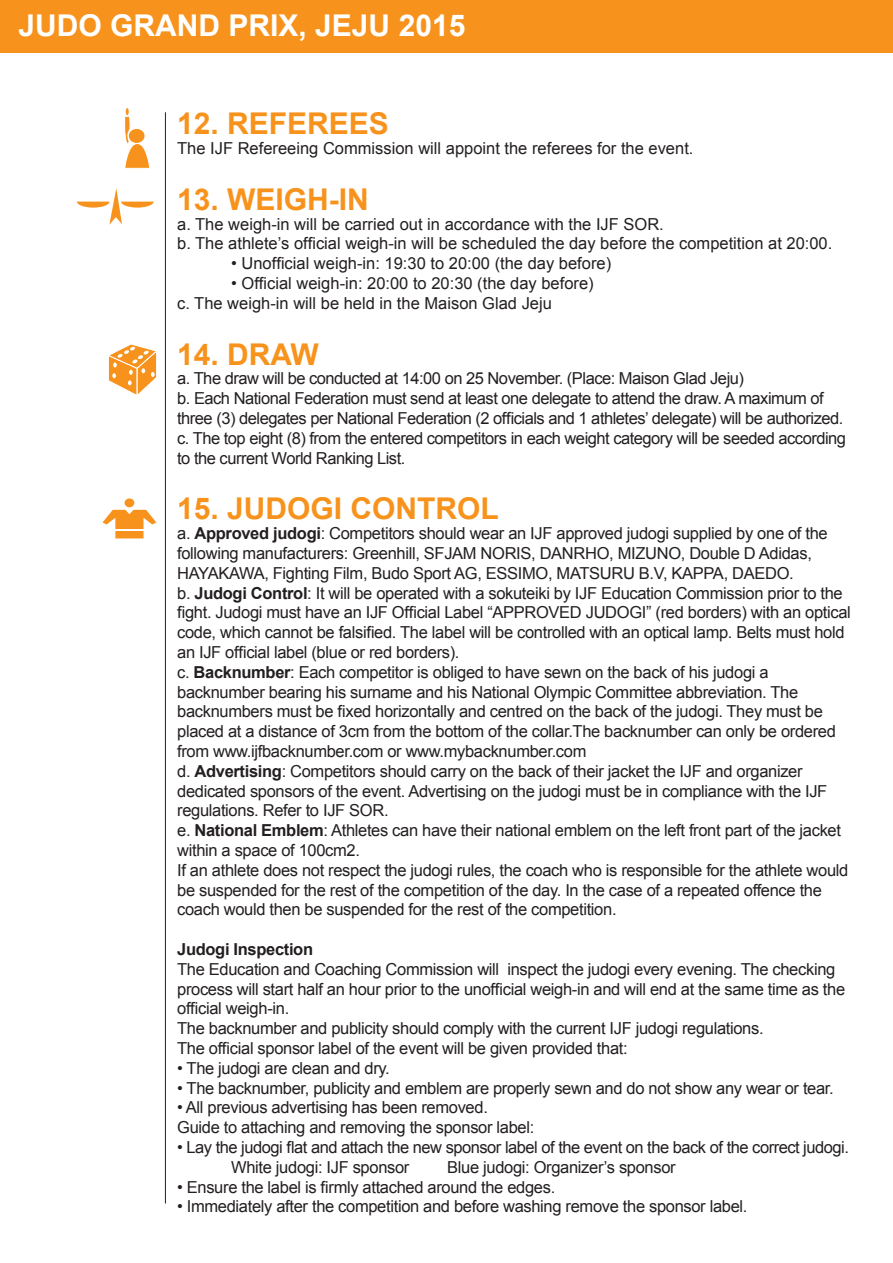
<style>
.page{position:relative;width:893px;height:1263px;background:#fff}
.page>*{position:absolute;margin:0;border:0;box-sizing:border-box;transform-origin:0 0}
.t1{font:700 30px "Arial";color:#f7931d}
.t2{font:700 30px "Arial";color:#fff}
.t3{font:16.5px/19.8px "Arial";letter-spacing:-.02em;color:#231f20}
.t4{font:16.5px/19.8px "Arial";color:#231f20}
.t5{font:700 16.5px "Arial";letter-spacing:-.02em;color:#231f20}
.s1{font-weight:700}
</style>
<div class="page">
<div style="left:0;top:0;width:893px;height:52px;background:#f7931d"></div>
<hr style="left:165px;top:112px;width:1px;height:1091px;background:#231f20">
<svg style="left:108px;top:344px;width:49px;height:51px"></svg>
<div style="left:125px;top:498px;width:9px;height:9px;background:#f7931d;border-radius:50%"></div>
<svg style="left:102px;top:509px;width:55px;height:30px"></svg>
<svg style="left:124px;top:109px;width:26px;height:60px"></svg>
<div style="left:125px;top:107px;width:5px;height:9px;border:1px solid #fff;border-radius:50%"></div>
<svg style="left:77px;top:188px;width:77px;height:37px"></svg>
<h1 class="t2" style="left:19px;top:5px;width:448px">JUDO GRAND PRIX, JEJU 2015</h1>
<h1 class="t1" style="left:177px;top:104px;width:213px">12. REFEREES</h1>
<p class="t4" style="left:177px;top:138px;width:518px">The IJF Refereeing Commission will appoint the referees for the event.</p>
<h1 class="t1" style="left:177px;top:179px;width:193px">13. WEIGH-IN</h1>
<p class="t4" style="left:177px;top:214px;width:657px">a. The weigh-in will be carried out in accordance with the IJF SOR.<br>b. The athlete’s official weigh-in will be scheduled the day before the competition at 20:00.</p>
<p class="t4" style="left:231px;top:254px;width:381px">• Unofficial weigh-in: 19:30 to 20:00 (the day before)</p>
<p class="t4" style="left:177px;top:273px;width:418px;text-indent:54px">• Official weigh-in: 20:00 to 20:30 (the day before) c. The weigh-in will be held in the Maison Glad Jeju</p>
<h1 class="t1" style="left:177px;top:334px;width:143px">14. DRAW</h1>
<p class="t3" style="left:177px;top:369px;width:670px">a. The draw will be conducted at 14:00 on 25 November. (Place: Maison Glad Jeju)<br>b. Each National Federation must send at least one delegate to attend the draw. A maximum of three (3) delegates per National Federation (2 officials and 1 athletes’ delegate) will be authorized. c. The top eight (8) from the entered competitors in each weight category will be seeded according to the current World Ranking List.</p>
<h1 class="t1" style="left:177px;top:489px;width:323px">15. JUDOGI CONTROL</h1>
<p class="t3" style="left:177px;top:524px;width:675px">a. <span class="s1">Approved judogi</span>: Competitors should wear an IJF approved judogi supplied by one of the following manufacturers: Greenhill, SFJAM NORIS, DANRHO, MIZUNO, Double D Adidas, HAYAKAWA, Fighting Film, Budo Sport AG, ESSIMO, MATSURU B.V, KAPPA, DAEDO.<br>b. <span class="s1">Judogi Control</span>: It will be operated with a sokuteiki by IJF Education Commission prior to the fight. Judogi must have an IJF Official Label “APPROVED JUDOGI” (red borders) with an optical code, which cannot be falsified. The label will be controlled with an optical lamp. Belts must hold an IJF official label (blue or red borders).<br>c. <span class="s1">Backnumber</span>: Each competitor is obliged to have sewn on the back of his judogi a backnumber bearing his surname and his National Olympic Committee abbreviation. The backnumbers must be fixed horizontally and centred on the back of the judogi. They must be placed at a distance of 3cm from the bottom of the collar.The backnumber can only be ordered from www.ijfbacknumber.com or www.mybacknumber.com<br>d. <span class="s1">Advertising</span>: Competitors should carry on the back of their jacket the IJF and organizer dedicated sponsors of the event. Advertising on the judogi must be in compliance with the IJF regulations. Refer to IJF SOR.<br>e. <span class="s1">National Emblem</span>: Athletes can have their national emblem on the left front part of the jacket within a space of 100cm2.<br>If an athlete does not respect the judogi rules, the coach who is responsible for the athlete would be suspended for the rest of the competition of the day. In the case of a repeated offence the coach would then be suspended for the rest of the competition.</p>
<p class="t5" style="left:177px;top:938px;width:137px">Judogi Inspection</p>
<p class="t3" style="left:177px;top:959px;width:669px">The Education and Coaching Commission will inspect the judogi every evening. The checking process will start half an hour prior to the unofficial weigh-in and will end at the same time as the official weigh-in.<br>The backnumber and publicity should comply with the current IJF judogi regulations.<br>The official sponsor label of the event will be given provided that:</p>
<p class="t3" style="left:177px;top:1058px;width:214px">• The judogi are clean and dry.</p>
<p class="t3" style="left:177px;top:1078px;width:658px">• The backnumber, publicity and emblem are properly sewn and do not show any wear or tear.</p>
<p class="t3" style="left:177px;top:1098px;width:359px">• All previous advertising has been removed.<br>Guide to attaching and removing the sponsor label:</p>
<p class="t3" style="left:231px;top:1137px;width:619px;text-indent:-54px">• Lay the judogi flat and attach the new sponsor label of the event on the back of the correct judogi.<br>White judogi: IJF sponsor</p>
<p class="t3" style="left:447px;top:1157px;width:230px">Blue judogi: Organizer’s sponsor</p>
<p class="t3" style="left:177px;top:1177px;width:380px">• Ensure the label is firmly attached around the edges.</p>
<p class="t3" style="left:177px;top:1197px;width:572px">• Immediately after the competition and before washing remove the sponsor label.</p>
</div>
